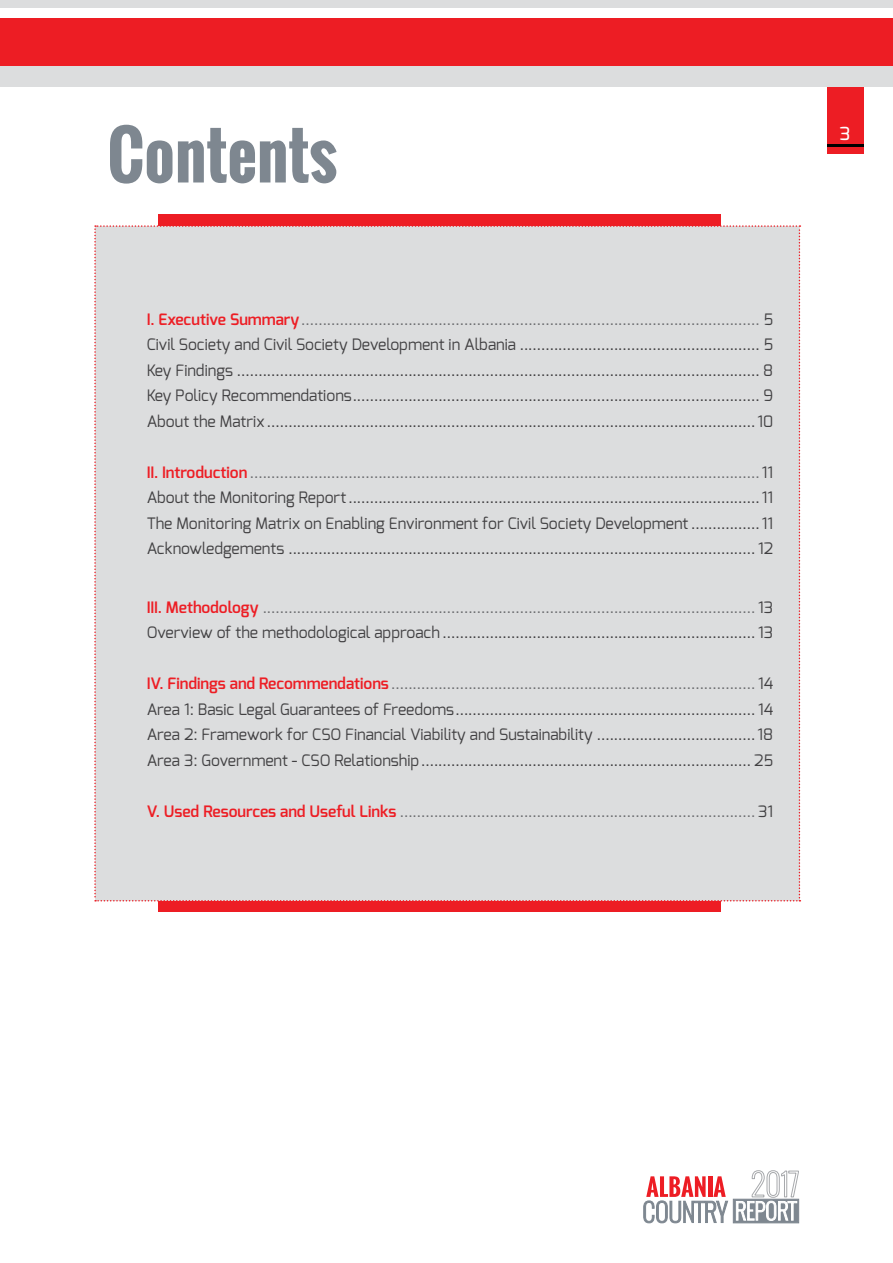
<style>
.page{position:relative;width:893px;height:1263px;background:#fff}
.page>*{position:absolute;margin:0;border:0;box-sizing:border-box;transform-origin:0 0}
.t1{font:700 64.5px "Oswald";color:#7e8790}
.t2{font:500 18px "Exo";color:#fff}
.t3{font:15.75px/25.5px "Exo";color:#414042;text-align:justify}
.t4{font:15.75px/25.5px "Exo";color:#6d6e71}
.s1{font-weight:600;color:#ed1d24}
.s2{color:#6d6e71}
.s3{color:#414042}
</style>
<div class="page">
<div style="left:733px;top:1199px;width:66px;height:24px;background:#7e8790"></div>
<svg style="left:643px;top:1176px;width:85px;height:48px"></svg>
<div style="left:827px;top:57px;width:36px;height:97px;background:#ed1d24"></div>
<hr style="left:827px;top:145px;width:36px;height:2px;background:#000">
<svg style="left:735px;top:1170px;width:64px;height:51px"></svg>
<div style="left:0;top:8px;width:893px;height:68px;background:#ed1d24"></div>
<div style="left:0;top:0;width:893px;height:17px;background:#fff"></div>
<div style="left:0;top:0;width:893px;height:7px;background:#dcddde"></div>
<div style="left:0;top:66px;width:893px;height:20px;background:#dcddde"></div>
<div style="left:158px;top:893px;width:563px;height:19px;background:#ed1d24"></div>
<div style="left:158px;top:215px;width:563px;height:19px;background:#ed1d24"></div>
<div style="left:94px;top:225px;width:706px;height:676px;background:#dcddde"></div>
<h1 class="t1" style="left:107px;top:107px;width:231px">CONTENTS</h1>
<p class="t3" style="left:147px;top:306px;width:628px"><span class="s1">I. Executive Summary</span><span class="s2">...........................................................................................................</span> 5<br>Civil Society and Civil Society Development in Albania ........................................................ 5<br>Key Findings .......................................................................................................................... 8<br>Key Policy Recommendations............................................................................................... 9<br>About the Matrix ..................................................................................................................10</p>
<p class="t3" style="left:147px;top:459px;width:628px"><span class="s1">II. Introduction</span> <span class="s2">.......................................................................................................................</span>11<br>About the Monitoring Report................................................................................................11<br>The Monitoring Matrix on Enabling Environment for Civil Society Development ................11<br>Acknowledgements ............................................................................................................. 12</p>
<p class="t4" style="left:147px;top:594px;width:628px"><span class="s1">III. Methodology</span> ................................................................................................................... <span class="s3">13<br>Overview of the methodological approach ......................................................................... 13</span></p>
<p class="t3" style="left:147px;top:671px;width:628px"><span class="s1">IV. Findings and Recommendations</span> <span class="s2">.....................................................................................</span> 14<br>Area 1: Basic Legal Guarantees of Freedoms...................................................................... 14<br>Area 2: Framework for CSO Financial Viability and Sustainability .....................................18<br>Area 3: Government - CSO Relationship............................................................................. 25</p>
<p class="t4" style="left:147px;top:798px;width:628px"><span class="s1">V. Used Resources and Useful Links</span> ................................................................................... <span class="s3">31</span></p>
<p class="t2" style="left:840px;top:122px;width:12px">3</p>
</div>
